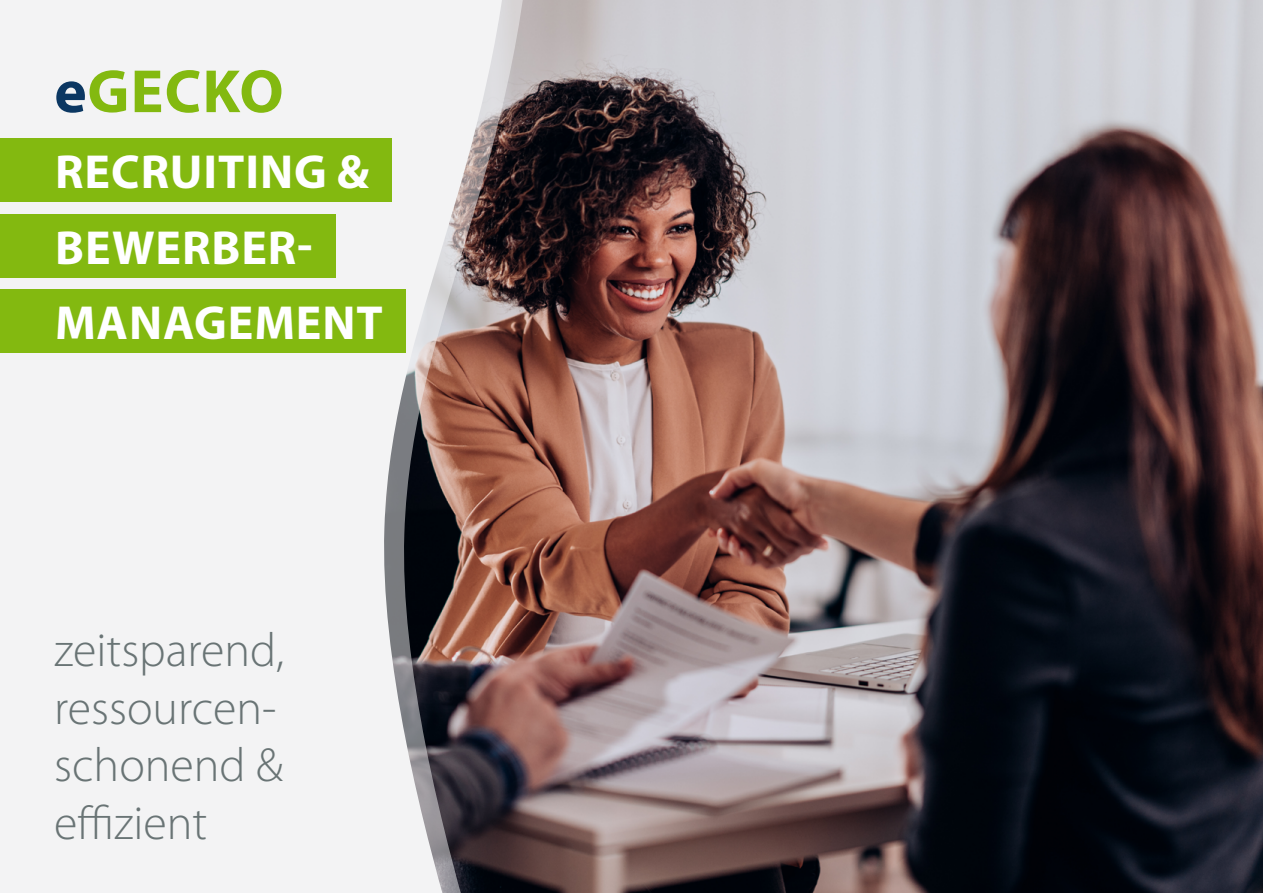
<style>
.page{position:relative;width:1263px;height:893px;background:#fff}
.page>*{position:absolute;margin:0;border:0;box-sizing:border-box;transform-origin:0 0}
.t1{font:700 61.5px "Myriad Pro";letter-spacing:.02em;color:#83b910}
.t2{font:300 48px/57.6px "Myriad Pro";color:#697475}
.t3{font:700 48px/75.4px "Myriad Pro";letter-spacing:.02em;color:#fff}
.s1{color:#0b3762}
</style>
<div class="page">
<img style="left:564px;top:0;width:699px;height:893px">
<svg style="left:544px;top:0;width:20px;height:893px;background:#73514b"></svg>
<svg style="left:0;top:0;width:544px;height:893px;fill:#f3f3f4"></svg>
<div style="left:0;top:139px;width:392px;height:63px;background:#83b910"></div>
<div style="left:0;top:214px;width:336px;height:63px;background:#83b910"></div>
<div style="left:0;top:290px;width:406px;height:63px;background:#83b910"></div>
<p class="t1" style="left:54px;top:51px;width:231px"><span class="s1">e</span>GECKO</p>
<p class="t3" style="left:55px;top:133px;width:329px">RECRUITING &amp;<br>BEWERBER-<br>MANAGEMENT</p>
<p class="t2" style="left:54px;top:621px;width:231px">zeitsparend, ressourcen&shy;schonend &amp; effizient</p>
</div>
